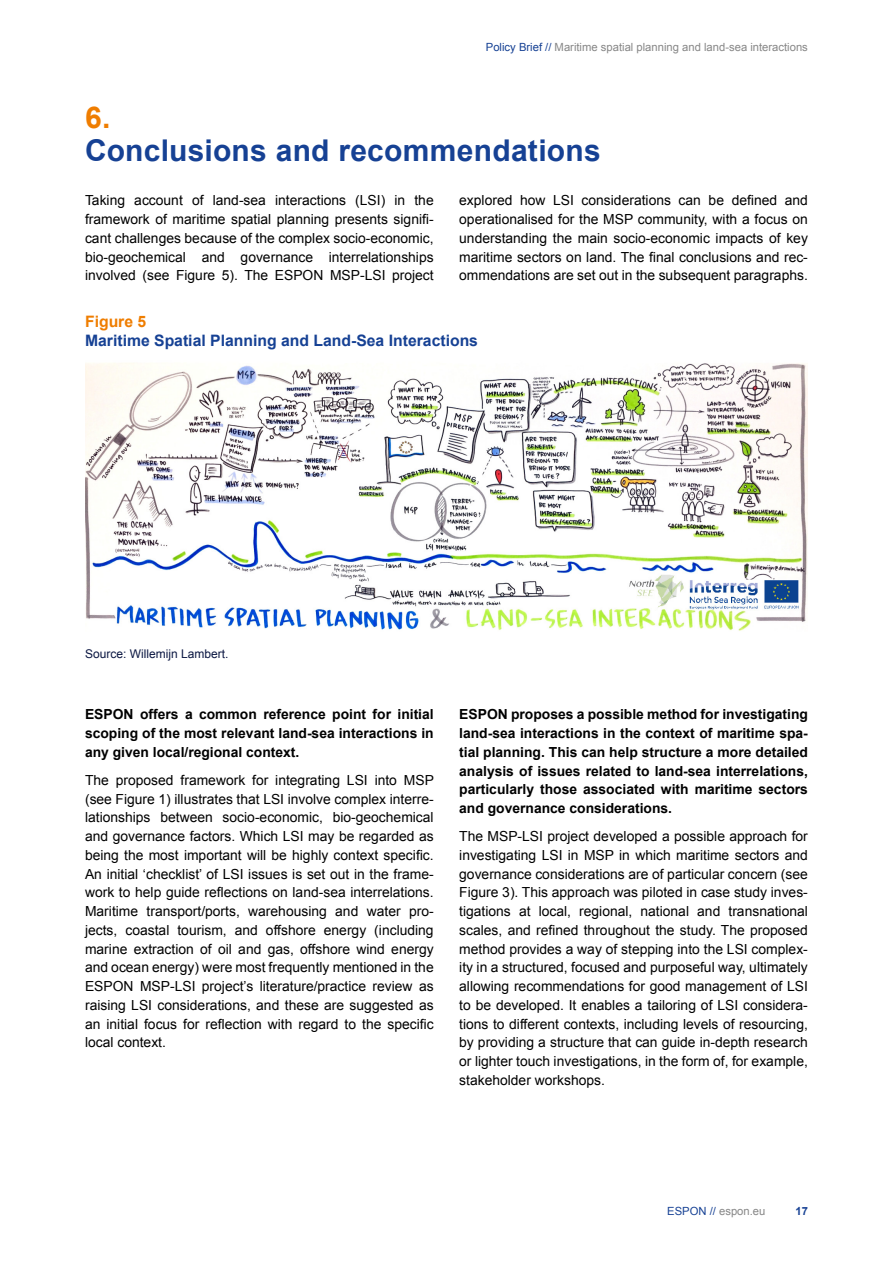
<style>
.page{position:relative;width:893px;height:1263px;background:#fff}
.page>*{position:absolute;margin:0;border:0;box-sizing:border-box;transform-origin:0 0}
._01_Heading_1{font:700 30px/33px "Arial";letter-spacing:.005em;color:#164194}
._07_Figure{font:700 15.75px/18.8px "Arial";color:#164194}
._04_Bread{font:13.8px/18.8px "Arial";color:#000;text-align:justify}
._04_Bread-2{font:700 13.8px/18.8px "Arial";color:#000;text-align:justify}
.Source{font:12px "Arial";color:#0b1742}
.t1{font:11.25px "Arial";color:#878787}
.t2{font:700 11.25px "Arial";color:#164194}
.s1{color:#164194}
.s2{color:#ef7d00}
</style>
<div class="page">
<img style="left:85px;top:363px;width:723px;height:268px">
<p class="t1" style="left:486px;top:39px;width:323px"><span class="s1">Policy Brief //</span> Maritime spatial planning and land-sea interactions</p>
<p class="_01_Heading_1" style="left:85px;top:102px;width:517px"><span class="s2">6.<br></span>Conclusions and recommendations</p>
<p class="_04_Bread" style="left:85px;top:191px;width:350px">Taking account of land-sea interactions (LSI) in the framework of maritime spatial planning presents signifi&shy;cant challenges because of the complex socio-economic, bio-geochemical and governance interrelationships involved (see Figure 5). The ESPON MSP-LSI project</p>
<p class="_04_Bread" style="left:459px;top:191px;width:350px">explored how LSI considerations can be defined and operationalised for the MSP community, with a focus on understanding the main socio-economic impacts of key maritime sectors on land. The final conclusions and rec&shy;ommendations are set out in the subsequent paragraphs.</p>
<p class="_07_Figure" style="left:85px;top:313px;width:394px"><span class="s2">Figure 5<br></span>Maritime Spatial Planning and Land-Sea Interactions</p>
<p class="Source" style="left:85px;top:646px;width:145px">Source: Willemijn Lambert.</p>
<p class="_04_Bread-2" style="left:85px;top:705px;width:350px">ESPON offers a common reference point for initial scoping of the most relevant land-sea interactions in any given local/regional context.</p>
<p class="_04_Bread" style="left:85px;top:771px;width:350px">The proposed framework for integrating LSI into MSP (see Figure 1) illustrates that LSI involve complex interre&shy;lationships between socio-economic, bio-geochemical and governance factors. Which LSI may be regarded as being the most important will be highly context specific.<br>An initial ‘checklist’ of LSI issues is set out in the frame&shy;work to help guide reflections on land-sea interrelations.<br>Maritime transport/ports, warehousing and water pro&shy;jects, coastal tourism, and offshore energy (including marine extraction of oil and gas, offshore wind energy and ocean energy) were most frequently mentioned in the ESPON MSP-LSI project’s literature/practice review as raising LSI considerations, and these are suggested as an initial focus for reflection with regard to the specific local context.</p>
<p class="_04_Bread-2" style="left:459px;top:705px;width:350px">ESPON proposes a possible method for investigating land-sea interactions in the context of maritime spa&shy;tial planning. This can help structure a more detailed analysis of issues related to land-sea interrelations, particularly those associated with maritime sectors and governance considerations.</p>
<p class="_04_Bread" style="left:459px;top:827px;width:350px">The MSP-LSI project developed a possible approach for investigating LSI in MSP in which maritime sectors and governance considerations are of particular concern (see Figure 3). This approach was piloted in case study inves&shy;tigations at local, regional, national and transnational scales, and refined throughout the study. The proposed method provides a way of stepping into the LSI complex&shy;ity in a structured, focused and purposeful way, ultimately allowing recommendations for good management of LSI to be developed. It enables a tailoring of LSI considera&shy;tions to different contexts, including levels of resourcing, by providing a structure that can guide in-depth research or lighter touch investigations, in the form of, for example, stakeholder workshops.</p>
<p class="t1" style="left:667px;top:1203px;width:100px"><span class="s1">ESPON //</span> espon.eu</p>
<p class="t2" style="left:795px;top:1203px;width:14px">17</p>
</div>
